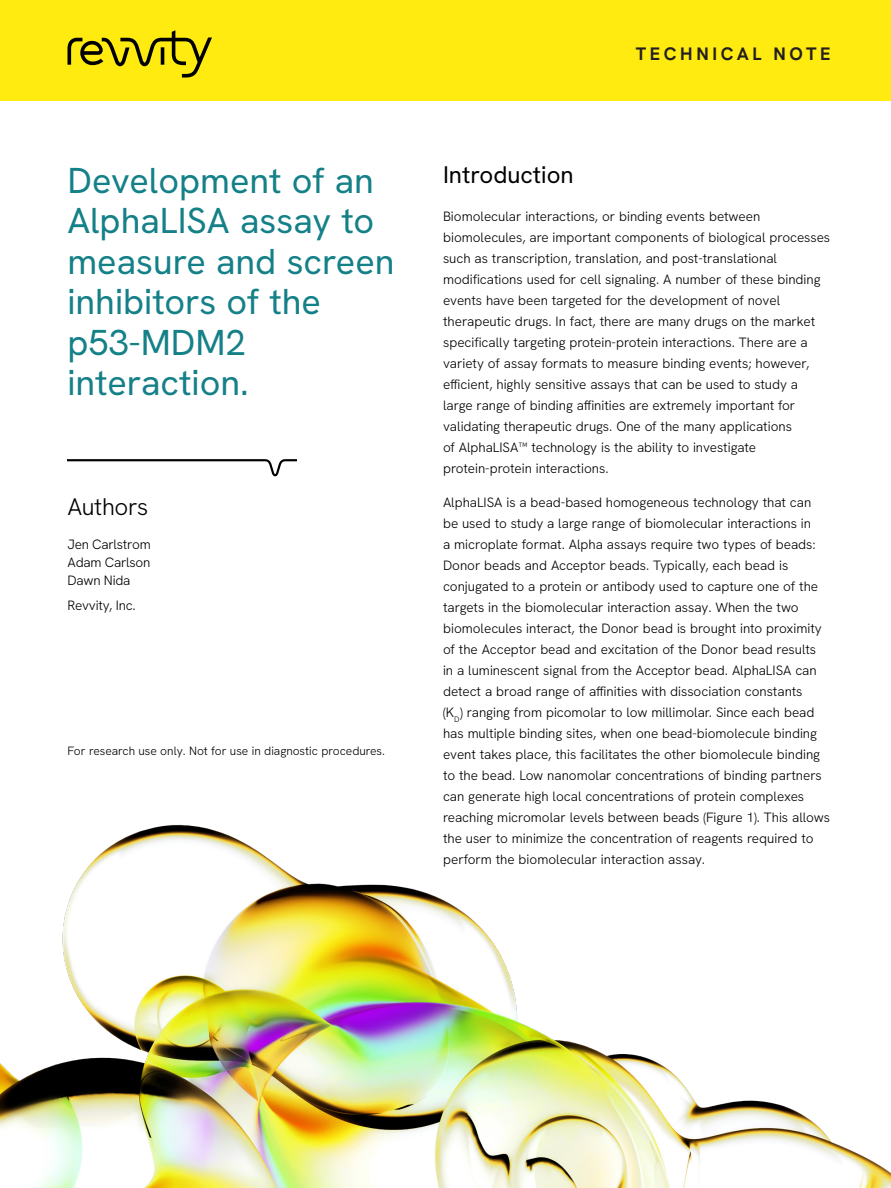
<style>
.page{position:relative;width:891px;height:1188px;background:#fff}
.page>*{position:absolute;margin:0;border:0;box-sizing:border-box;transform-origin:0 0}
.Intro_Head{font:36px/40.5px "Hanken Grotesk";color:#148087}
.Intro_subhead{font:24px "Hanken Grotesk";color:#000}
.Key_Author_HD{font:300 24px "Hanken Grotesk";letter-spacing:-.015em;color:#000}
.t1{font:700 18px "Hanken Grotesk";letter-spacing:.2em;color:#231f20}
.Body_Copy{font:300 13.5px/21px "Hanken Grotesk";color:#000}
.Key_Discription_Author{font:300 13.5px "Hanken Grotesk";letter-spacing:-.015em;color:#000}
.Body_Copy-2{font:300 12px "Hanken Grotesk";letter-spacing:-.005em;color:#000}
</style>
<div class="page">
<div style="left:0;top:0;width:891px;height:101px;background:#ffeb0f"></div>
<svg style="left:68px;top:30px;width:144px;height:48px"></svg>
<img style="left:0;top:824px;width:891px;height:364px">
<svg style="left:68px;top:459px;width:229px;height:17px"></svg>
<p class="Intro_Head" style="left:68px;top:159px;width:329px">Development of an<br>AlphaLISA assay to measure and screen inhibitors of the p53-MDM2 interaction.</p>
<p class="Key_Author_HD" style="left:68px;top:491px;width:82px">Authors</p>
<p class="Key_Discription_Author" style="left:68px;top:536px;width:85px">Jen Carlstrom</p>
<p class="Key_Discription_Author" style="left:68px;top:554px;width:84px">Adam Carlson</p>
<p class="Key_Discription_Author" style="left:68px;top:572px;width:65px">Dawn Nida</p>
<p class="Key_Discription_Author" style="left:68px;top:596px;width:70px">Revvity, Inc.</p>
<p class="Body_Copy-2" style="left:68px;top:743px;width:319px">For research use only. Not for use in diagnostic procedures.</p>
<h3 class="t1" style="left:636px;top:43px;width:196px">TECHNICAL NOTE</h3>
<p class="Intro_subhead" style="left:443px;top:160px;width:132px">Introduction</p>
<p class="Body_Copy" style="left:443px;top:205px;width:389px">Biomolecular interactions, or binding events between biomolecules, are important components of biological processes such as transcription, translation, and post-translational modifications used for cell signaling. A number of these binding events have been targeted for the development of novel therapeutic drugs. In fact, there are many drugs on the market specifically targeting protein-protein interactions. There are a variety of assay formats to measure binding events; however, efficient, highly sensitive assays that can be used to study a large range of binding affinities are extremely important for validating therapeutic drugs. One of the many applications<br>of AlphaLISA™ technology is the ability to investigate protein-protein interactions.</p>
<p class="Body_Copy" style="left:443px;top:492px;width:389px">AlphaLISA is a bead-based homogeneous technology that can<br>be used to study a large range of biomolecular interactions in<br>a microplate format. Alpha assays require two types of beads:<br>Donor beads and Acceptor beads. Typically, each bead is conjugated to a protein or antibody used to capture one of the targets in the biomolecular interaction assay. When the two biomolecules interact, the Donor bead is brought into proximity of the Acceptor bead and excitation of the Donor bead results<br>in a luminescent signal from the Acceptor bead. AlphaLISA can detect a broad range of affinities with dissociation constants<br>(K<sub>D</sub>) ranging from picomolar to low millimolar. Since each bead has multiple binding sites, when one bead-biomolecule binding event takes place, this facilitates the other biomolecule binding to the bead. Low nanomolar concentrations of binding partners can generate high local concentrations of protein complexes reaching micromolar levels between beads (Figure 1). This allows the user to minimize the concentration of reagents required to perform the biomolecular interaction assay.</p>
</div>
